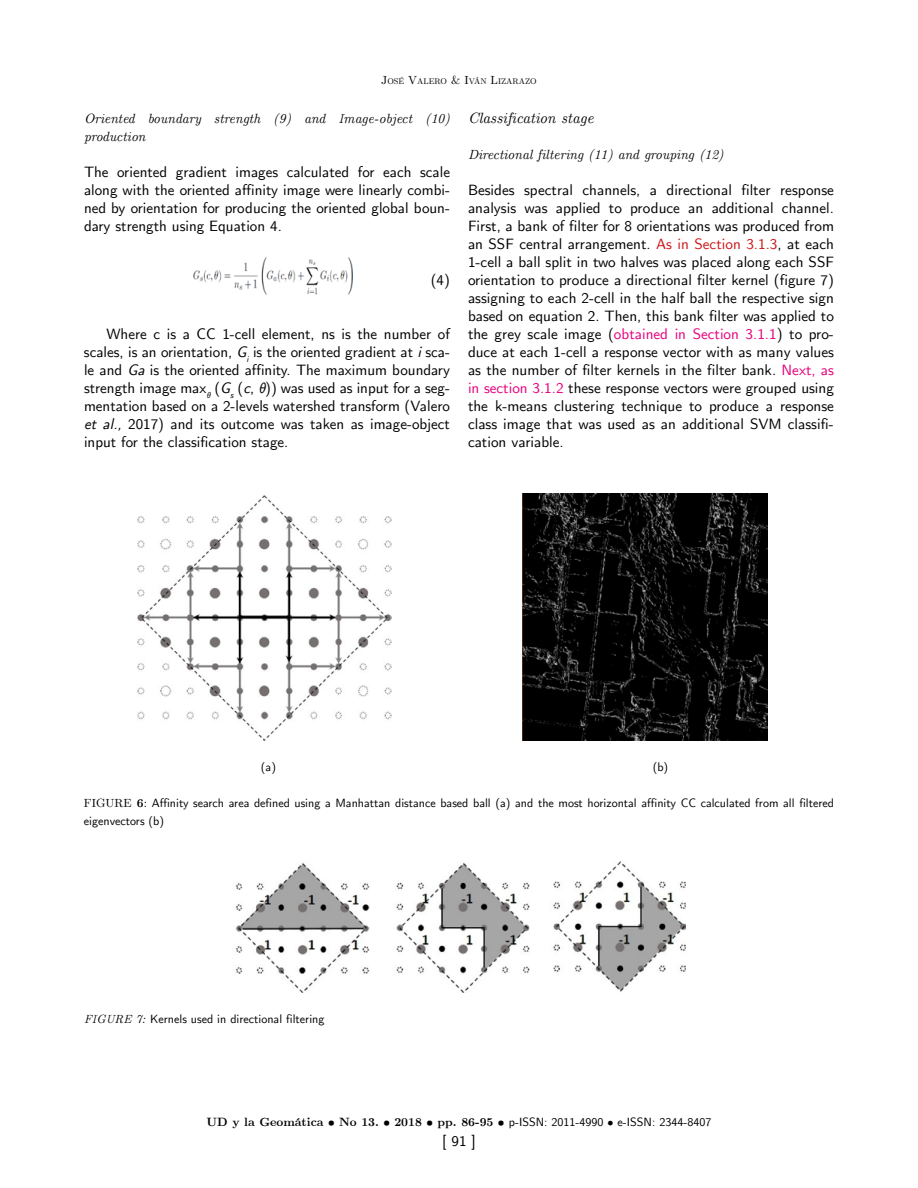
<style>
.page{position:relative;width:918px;height:1188px;background:#fff}
.page>*{position:absolute;margin:0;border:0;box-sizing:border-box;transform-origin:0 0}
.t1{font:15px/18px "CMU Sans Serif";color:#000;text-align:justify}
.t2{font:italic 15px "CMU Serif";color:#000}
.t3{font:italic 13.5px/18px "CMU Serif";color:#000}
.t4{font:12px/18px "CMU Sans Serif";color:#000}
.t5{font:8.4px "CMU Serif";color:#000}
.s1{font-size:12px}
.s2{font-style:italic}
.s3{color:#cd171a}
.s4{color:#e6007d}
.s5{font-family:"CMU Serif"}
.s6{font-family:"CMU Serif";font-weight:700}
.s7{font-family:"CMU Serif";font-style:italic}
.s8{font-weight:700}
</style>
<div class="page">
<img style="left:193px;top:257px;width:160px;height:38px">
<img style="left:138px;top:495px;width:254px;height:245px">
<img style="left:522px;top:493px;width:245px;height:247px">
<img style="left:235px;top:862px;width:451px;height:130px">
<p class="t5" style="left:381px;top:75px;width:157px"><span class="s1">J</span>OSÉ <span class="s1">V</span>ALERO <span class="s1">&amp; I</span>VÁN <span class="s1">L</span>IZARAZO</p>
<p class="t3" style="left:84px;top:109px;width:368px">Oriented boundary strength (9) and Image-object (10) production</p>
<p class="t1" style="left:84px;top:162px;width:368px">The oriented gradient images calculated for each scale along with the oriented affinity image were linearly combi&shy;ned by orientation for producing the oriented global boun&shy;dary strength using Equation 4.</p>
<p class="t1" style="left:431px;top:270px;width:21px">(4)</p>
<p class="t1" style="left:84px;top:324px;width:368px;text-indent:22px">Where c is a CC 1-cell element, ns is the number of scales, is an orientation, <span class="s2">G</span><sub>i</sub> is the oriented gradient at <span class="s2">i</span> sca&shy;le and <span class="s2">Ga</span> is the oriented affinity. The maximum boundary strength image max<sub>θ</sub> (<span class="s2">G</span><sub>s</sub> (<span class="s2">c</span>, <span class="s2">θ</span>)) was used as input for a seg&shy;mentation based on a 2-levels watershed transform (Valero <span class="s2">et al.,</span> 2017) and its outcome was taken as image-object input for the classification stage.</p>
<p class="t2" style="left:468px;top:106px;width:127px">Classification stage</p>
<p class="t3" style="left:468px;top:145px;width:257px">Directional filtering (11) and grouping (12)</p>
<p class="t1" style="left:468px;top:180px;width:368px">Besides spectral channels, a directional filter response analysis was applied to produce an additional channel.<br>First, a bank of filter for 8 orientations was produced from an SSF central arrangement. <span class="s3">As in Section 3.1.3</span>, at each 1-cell a ball split in two halves was placed along each SSF orientation to produce a directional filter kernel (figure 7) assigning to each 2-cell in the half ball the respective sign based on equation 2. Then, this bank filter was applied to the grey scale image (<span class="s4">obtained in Section 3.1.1</span>) to pro&shy;duce at each 1-cell a response vector with as many values as the number of filter kernels in the filter bank. <span class="s4">Next, as in section 3.1.2</span> these response vectors were grouped using the k-means clustering technique to produce a response class image that was used as an additional SVM classifi&shy;cation variable.</p>
<p class="t4" style="left:261px;top:757px;width:17px">(a)</p>
<p class="t4" style="left:653px;top:757px;width:17px">(b)</p>
<p class="t4" style="left:84px;top:793px;width:752px"><span class="s5">FIGURE</span> <span class="s6">6</span><span class="s5">:</span> Affinity search area defined using a Manhattan distance based ball (a) and the most horizontal affinity CC calculated from all filtered eigenvectors (b)</p>
<p class="t4" style="left:84px;top:1009px;width:242px"><span class="s7">FIGURE 7:</span> Kernels used in directional filtering</p>
<p class="t4" style="left:207px;top:1112px;width:506px"><span class="s6">UD y la Geomática</span> <span class="s8">•</span> <span class="s6">No 13.</span> <span class="s8">•</span> <span class="s6">2018</span> <span class="s8">•</span> <span class="s6">pp. 86-95</span> <span class="s8">•</span> p-ISSN: 2011-4990 • e-ISSN: 2344-8407</p>
<p class="t1" style="left:442px;top:1131px;width:35px">[ 91 ]</p>
</div>
